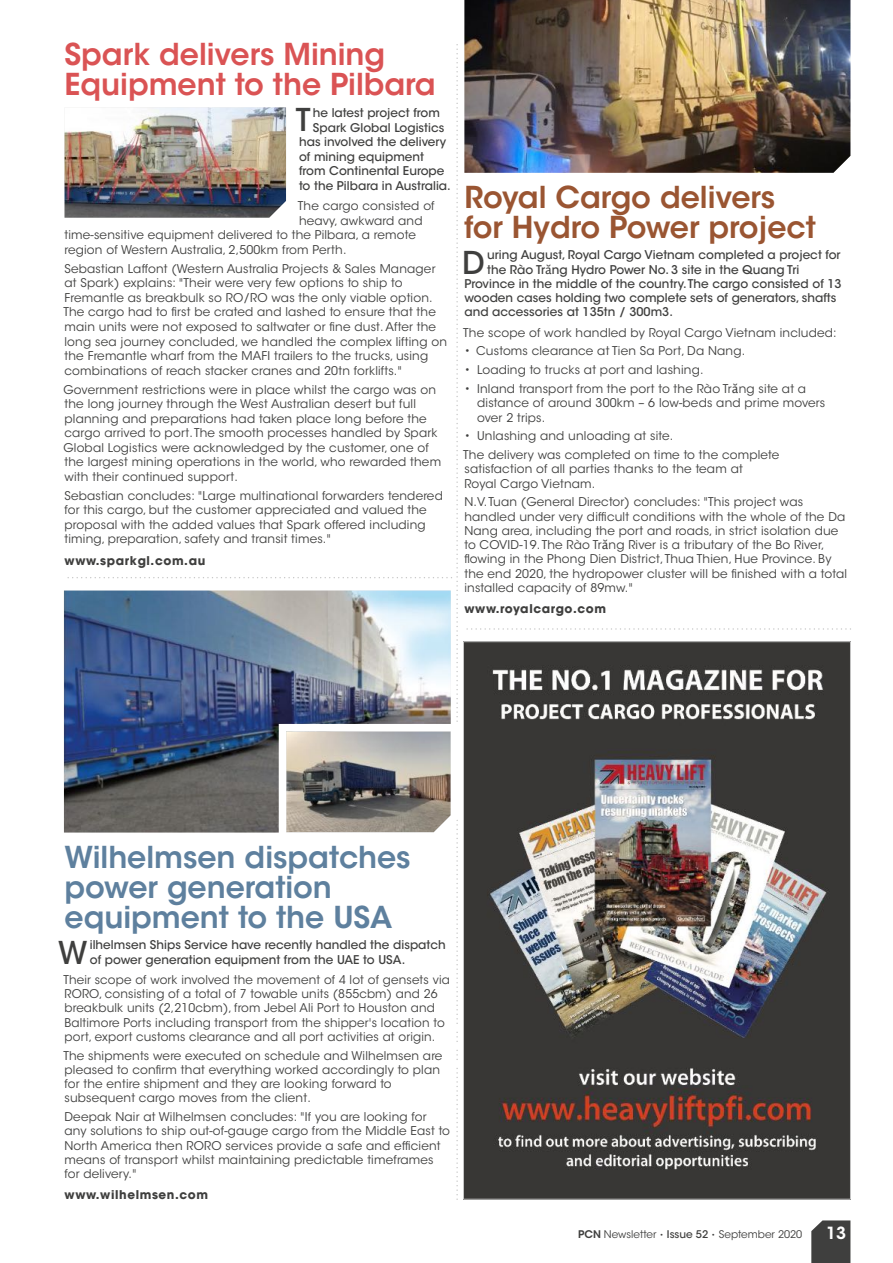
<style>
.page{position:relative;width:893px;height:1263px;background:#fff}
.page>*{position:absolute;margin:0;border:0;box-sizing:border-box;transform-origin:0 0}
.t1{font:500 31.2px "ITC Avant Garde Std";color:#3f3f3e}
.t2{font:600 30px/30px "ITC Avant Garde Std";color:#5e809e}
.t3{font:600 30px/30.3px "ITC Avant Garde Std";color:#da5354}
.t4{font:600 30px/30px "ITC Avant Garde Std";color:#9a5532}
.t5{font:600 16.65px "ITC Avant Garde Std";color:#fff}
.t6{font:12px/14.2px "ITC Avant Garde Std";letter-spacing:.015em;color:#3f3f3e}
.t7{font:500 12px/14.2px "ITC Avant Garde Std";letter-spacing:.005em;color:#3f3f3e}
.t8{font:700 12px "ITC Avant Garde Std";letter-spacing:.05em;color:#3f3f3e}
.t9{font:10.5px "ITC Avant Garde Std";color:#3f3f3e}
.s1{font-family:"Lucida Grande";font-weight:400}
.s2{font-family:"Lucida Grande"}
.s3{font-weight:600}
.s4{font-weight:700;font-size:6px}
.s5{font-weight:500}
</style>
<div class="page">
<svg style="left:811px;top:1220px;width:39px;height:43px;background:#494948"></svg>
<img style="left:465px;top:643px;width:384px;height:554px">
<svg style="left:466px;top:628px;width:381px;height:2px"></svg>
<svg style="left:64px;top:44px;width:394px;height:1155px"></svg>
<img style="left:65px;top:107px;width:220px;height:111px">
<img style="left:464px;top:0;width:386px;height:173px">
<h2 class="t3" style="left:65px;top:42px;width:373px">Spark delivers Mining<br>Equipment to the Pilbara</h2>
<h1 class="t1" style="left:296px;top:108px;width:16px">T</h1>
<p class="t7" style="left:313px;top:107px;width:129px">he latest project from</p>
<p class="t7" style="left:313px;top:122px;width:133px">Spark Global Logistics</p>
<p class="t7" style="left:299px;top:136px;width:149px">has involved the delivery</p>
<p class="t7" style="left:299px;top:151px;width:127px">of mining equipment</p>
<p class="t7" style="left:299px;top:165px;width:147px">from Continental Europe</p>
<p class="t7" style="left:299px;top:180px;width:153px">to the Pilbara in Australia.</p>
<p class="t6" style="left:298px;top:200px;width:138px">The cargo consisted of</p>
<p class="t6" style="left:299px;top:215px;width:125px">heavy, awkward and</p>
<p class="t6" style="left:65px;top:229px;width:353px">time-sensitive equipment delivered to the Pilbara, a remote</p>
<p class="t6" style="left:65px;top:244px;width:283px">region of Western Australia, 2,500km from Perth.</p>
<p class="t6" style="left:63px;top:263px;width:385px">Sebastian Laffont (Western Australia Projects &amp; Sales Manager at Spark) explains: "Their were very few options to ship to Fremantle as breakbulk so RO/RO was the only viable option.<br>The cargo had to first be crated and lashed to ensure that the main units were not exposed to saltwater or fine dust. After the long sea journey concluded, we handled the complex lifting on the Fremantle wharf from the MAFI trailers to the trucks, using combinations of reach stacker cranes and 20tn forklifts."</p>
<p class="t6" style="left:63px;top:383px;width:379px">Government restrictions were in place whilst the cargo was on the long journey through the West Australian desert but full planning and preparations had taken place long before the cargo arrived to port.The smooth processes handled by Spark Global Logistics were acknowledged by the customer, one of the largest mining operations in the world, who rewarded them with their continued support.</p>
<p class="t6" style="left:65px;top:490px;width:380px">Sebastian concludes: "Large multinational forwarders tendered for this cargo, but the customer appreciated and valued the proposal with the added values that Spark offered including timing, preparation, safety and transit times."</p>
<p class="t8" style="left:65px;top:556px;width:142px">www.sparkgl.com.au</p>
<h2 class="t4" style="left:464px;top:186px;width:353px">Royal Cargo delivers for Hydro Power project</h2>
<h1 class="t1" style="left:462px;top:251px;width:24px">D</h1>
<p class="t7" style="left:487px;top:249px;width:355px">uring August, Royal Cargo Vietnam completed a project for</p>
<p class="t7" style="left:487px;top:264px;width:314px">the Rào Tr<span class="s1">ă</span>ng Hydro Power No. 3 site in the Quang Tri</p>
<p class="t7" style="left:464px;top:278px;width:379px">Province in the middle of the country.The cargo consisted of 13</p>
<p class="t7" style="left:464px;top:292px;width:373px">wooden cases holding two complete sets of generators, shafts</p>
<p class="t7" style="left:464px;top:306px;width:210px">and accessories at 135tn / 300m3.</p>
<p class="t6" style="left:463px;top:327px;width:375px">The scope of work handled by Royal Cargo Vietnam included:</p>
<p class="t6" style="left:464px;top:345px;width:282px">• Customs clearance at Tien Sa Port, Da Nang.</p>
<p class="t6" style="left:464px;top:364px;width:241px">• Loading to trucks at port and lashing.</p>
<p class="t6" style="left:477px;top:383px;width:350px;text-indent:-13px">• Inland transport from the port to the Rào Tr<span class="s2">ă</span>ng site at a distance of around 300km – 6 low-beds and prime movers over 2 trips.</p>
<p class="t6" style="left:463px;top:428px;width:318px;line-height:18.8px">• Unlashing and unloading at site.<br>The delivery was completed on time to the complete</p>
<p class="t6" style="left:464px;top:463px;width:280px">satisfaction of all parties thanks to the team at<br>Royal Cargo Vietnam.</p>
<p class="t6" style="left:464px;top:496px;width:384px">N.V.Tuan (General Director) concludes: "This project was handled under very difficult conditions with the whole of the Da Nang area, including the port and roads, in strict isolation due to COVID-19.The Rào Tr<span class="s2">ă</span>ng River is a tributary of the Bo River, flowing in the Phong Dien District,Thua Thien, Hue Province. By the end 2020, the hydropower cluster will be finished with a total installed capacity of 89mw."</p>
<p class="t8" style="left:464px;top:604px;width:143px">www.royalcargo.com</p>
<h2 class="t2" style="left:65px;top:845px;width:348px">Wilhelmsen dispatches power generation equipment to the USA</h2>
<h1 class="t1" style="left:58px;top:940px;width:31px">W</h1>
<p class="t7" style="left:90px;top:939px;width:357px">ilhelmsen Ships Service have recently handled the dispatch of power generation equipment from the UAE to USA.</p>
<p class="t6" style="left:63px;top:974px;width:388px">Their scope of work involved the movement of 4 lot of gensets via RORO, consisting of a total of 7 towable units (855cbm) and 26 breakbulk units (2,210cbm), from Jebel Ali Port to Houston and Baltimore Ports including transport from the shipper's location to port, export customs clearance and all port activities at origin.</p>
<p class="t6" style="left:63px;top:1050px;width:381px">The shipments were executed on schedule and Wilhelmsen are pleased to confirm that everything worked accordingly to plan for the entire shipment and they are looking forward to subsequent cargo moves from the client.</p>
<p class="t6" style="left:65px;top:1111px;width:387px">Deepak Nair at Wilhelmsen concludes: "If you are looking for any solutions to ship out-of-gauge cargo from the Middle East to North America then RORO services provide a safe and efficient means of transport whilst maintaining predictable timeframes for delivery."</p>
<p class="t8" style="left:65px;top:1190px;width:145px">www.wilhelmsen.com</p>
<p class="t9" style="left:578px;top:1230px;width:226px"><span class="s3">PCN</span> Newsletter <span class="s4">•</span> <span class="s5">Issue 52</span> <span class="s4">•</span> September 2020</p>
<h3 class="t5" style="left:826px;top:1227px;width:22px">13</h3>
</div>
